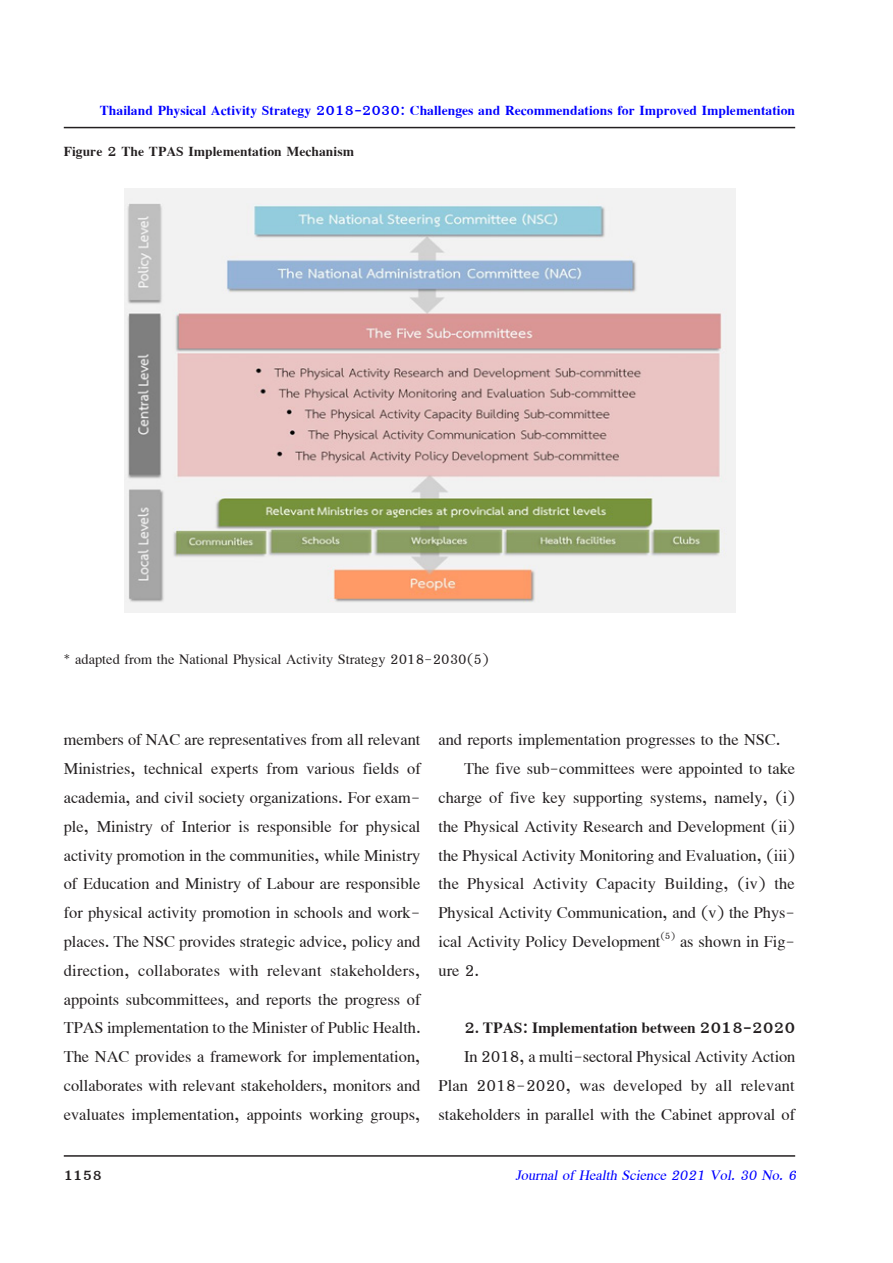
<style>
.page{position:relative;width:893px;height:1263px;background:#fff}
.page>*{position:absolute;margin:0;border:0;box-sizing:border-box;transform-origin:0 0}
._6_Body_new{font:24px/28.8px "Eucrosia UPC";color:#231f20;text-align:justify}
._6_Body_new-2{font:24px "Eucrosia UPC Bold";color:#231f20}
.t1{font:21px "Eucrosia UPC Bold";color:#00f}
._7_Table_content_Lef{font:21px "Eucrosia UPC";color:#231f20}
._6_Table_title{font:21px "Eucrosia UPC Bold";color:#231f20}
.t2{font:21px "Eucrosia UPC Italic";color:#00f}
</style>
<div class="page">
<hr style="left:64px;top:127px;width:731px;height:1px;background:#231f20">
<hr style="left:64px;top:1155px;width:731px;height:2px;background:#231f20">
<img style="left:124px;top:188px;width:612px;height:424px">
<p class="t1" style="left:100px;top:97px;width:697px">Thailand Physical Activity Strategy 2018-2030: Challenges and Recommendations for Improved Implementation</p>
<p class="_6_Table_title" style="left:64px;top:138px;width:292px">Figure 2 The TPAS Implementation Mechanism</p>
<p class="_7_Table_content_Lef" style="left:64px;top:646px;width:427px">* adapted from the National Physical Activity Strategy 2018-2030(5)</p>
<p class="_6_Body_new" style="left:64px;top:726px;width:359px">members of NAC are representatives from all relevant Ministries, technical experts from various fields of academia, and civil society organizations. For exam&shy;ple, Ministry of Interior is responsible for physical activity promotion in the communities, while Ministry of Education and Ministry of Labour are responsible for physical activity promotion in schools and work&shy;places. The NSC provides strategic advice, policy and direction, collaborates with relevant stakeholders, appoints subcommittees, and reports the progress of TPAS implementation to the Minister of Public Health.<br>The NAC provides a framework for implementation, collaborates with relevant stakeholders, monitors and evaluates implementation, appoints working groups,</p>
<p class="_6_Body_new" style="left:438px;top:726px;width:344px">and reports implementation progresses to the NSC.</p>
<p class="_6_Body_new" style="left:438px;top:754px;width:358px;text-indent:26px">The five sub-committees were appointed to take charge of five key supporting systems, namely, (i) the Physical Activity Research and Development (ii) the Physical Activity Monitoring and Evaluation, (iii) the Physical Activity Capacity Building, (iv) the Physical Activity Communication, and (v) the Phys&shy;ical Activity Policy Development<sup>(5)</sup> as shown in Fig&shy;ure 2.</p>
<p class="_6_Body_new-2" style="left:464px;top:1013px;width:333px">2. TPAS: Implementation between 2018-2020</p>
<p class="_6_Body_new" style="left:438px;top:1042px;width:358px;text-indent:26px">In 2018, a multi-sectoral Physical Activity Action Plan 2018-2020, was developed by all relevant stakeholders in parallel with the Cabinet approval of</p>
<p class="_6_Table_title" style="left:64px;top:1162px;width:40px">1158</p>
<p class="t2" style="left:516px;top:1163px;width:282px">Journal of Health Science 2021 Vol. 30 No. 6</p>
</div>
